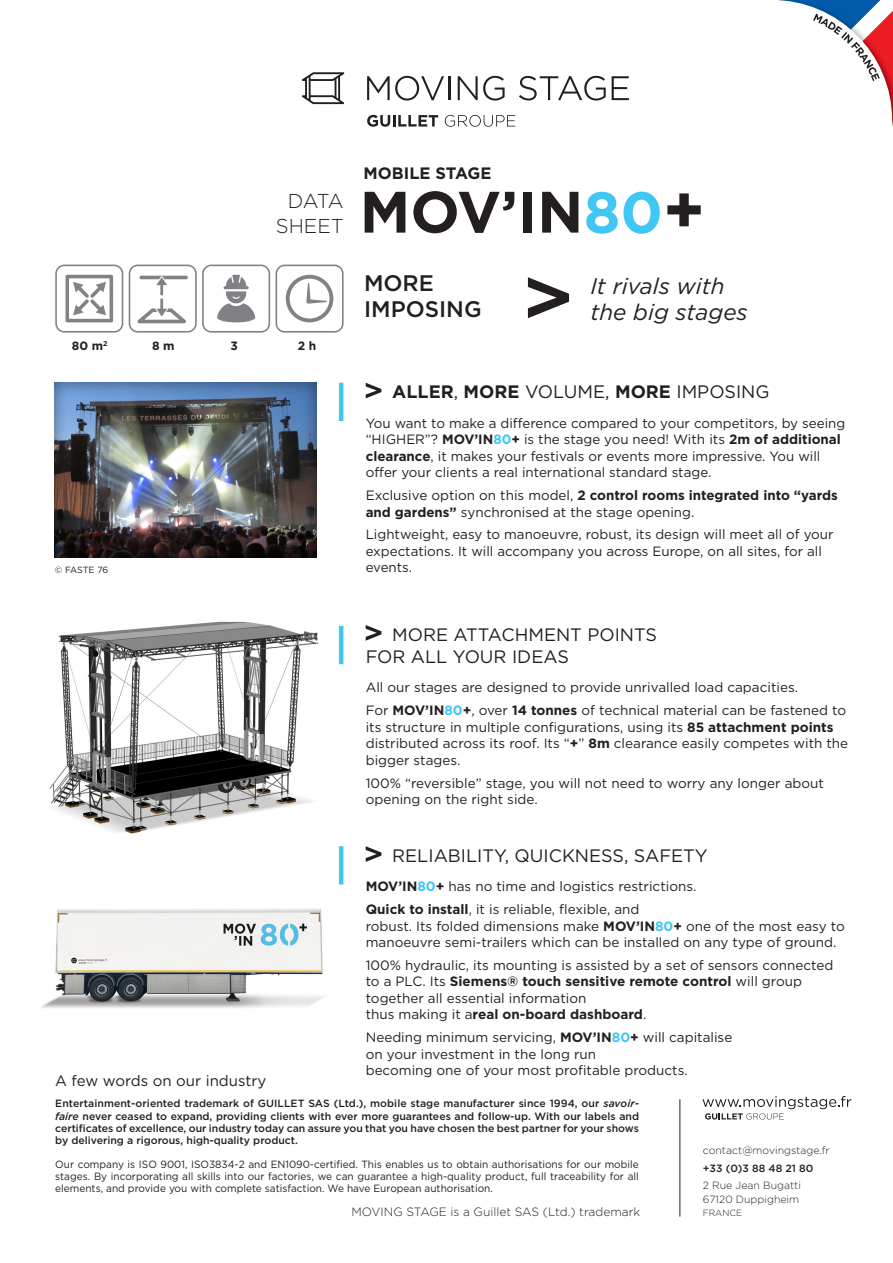
<style>
.page{position:relative;width:893px;height:1263px;background:#fff}
.page>*{position:absolute;margin:0;border:0;box-sizing:border-box;transform-origin:0 0}
.t1{font:700 58.35px "Gotham HTF";color:#231f20}
.t2{font:italic 22.5px/25.5px "Gotham HTF";color:#231f20}
.t3{font:500 22.5px/25.5px "Gotham HTF";color:#231f20}
.t4{font:300 20.1px/24.2px "Gotham HTF";color:#231f20;text-align:right}
.t5{font:18px/22.5px "Gotham HTF";color:#231f20}
.t6{font:700 16.5px "Gotham HTF";color:#231f20}
.t7{font:15px "Gotham HTF";color:#231f20}
.t8{font:13.5px/16.5px "Gotham HTF";color:#231f20}
.t9{font:300 12px "Gotham HTF";color:#231f20}
.t10{font:700 12px "Gotham HTF";color:#231f20}
.t11{font:500 10.5px/12.1px "Gotham HTF";color:#231f20;text-align:justify}
.t12{font:10.5px/12px "Gotham HTF";color:#231f20;text-align:justify;scale:.96 1}
.t13{font:300 10.5px/13.5px "Gotham HTF";color:#231f20}
.t14{font:9px "Gotham HTF";letter-spacing:-.015em;color:#231f20}
.t15{font:300 9px "Gotham HTF";color:#231f20}
.s1{color:#40c7f4}
.s2{font-size:66px}
.s3{font-weight:700}
.s4{font-weight:700;color:#40c7f4}
.s5{font-style:italic}
</style>
<div class="page">
<svg style="left:778px;top:0;width:115px;height:127px"></svg>
<hr style="left:679px;top:1099px;width:1px;height:117px;background:#231f20">
<svg style="left:55px;top:265px;width:68px;height:68px"></svg>
<svg style="left:129px;top:265px;width:141px;height:68px"></svg>
<svg style="left:276px;top:265px;width:68px;height:68px"></svg>
<svg style="left:302px;top:72px;width:42px;height:32px"></svg>
<svg style="left:367px;top:76px;width:77px;height:25px"></svg>
<hr style="left:449px;top:76px;width:2px;height:24px;background:#231f20">
<svg style="left:458px;top:76px;width:47px;height:25px"></svg>
<svg style="left:519px;top:76px;width:87px;height:25px"></svg>
<svg style="left:612px;top:76px;width:17px;height:24px"></svg>
<svg style="left:367px;top:115px;width:71px;height:12px"></svg>
<svg style="left:445px;top:115px;width:70px;height:12px"></svg>
<svg style="left:702px;top:1096px;width:149px;height:23px"></svg>
<svg style="left:528px;top:277px;width:41px;height:41px"></svg>
<img style="left:41px;top:908px;width:283px;height:100px">
<div style="left:53px;top:383px;width:264px;height:177px;background:#231f20;opacity:.5"></div>
<hr style="left:339px;top:383px;width:4px;height:38px;background:#40c7f4">
<svg style="left:366px;top:383px;width:15px;height:15px"></svg>
<hr style="left:339px;top:626px;width:4px;height:38px;background:#40c7f4">
<svg style="left:366px;top:625px;width:15px;height:16px"></svg>
<hr style="left:339px;top:846px;width:4px;height:38px;background:#40c7f4">
<svg style="left:366px;top:846px;width:15px;height:16px"></svg>
<img style="left:49px;top:621px;width:270px;height:213px">
<p class="t6" style="left:364px;top:164px;width:129px">MOBILE STAGE</p>
<h3 class="t4" style="left:276px;top:189px;width:69px">DATA<br>SHEET</h3>
<p class="t1" style="left:360px;top:178px;width:347px">MOV’IN<span class="s1">80</span><span class="s2">+</span></p>
<p class="t10" style="left:72px;top:339px;width:37px">80 m<sup>2</sup></p>
<p class="t10" style="left:152px;top:339px;width:24px">8 m</p>
<p class="t10" style="left:231px;top:339px;width:9px">3</p>
<p class="t10" style="left:298px;top:339px;width:20px">2 h</p>
<p class="t3" style="left:364px;top:270px;width:119px">MORE<br>IMPOSING</p>
<p class="t2" style="left:590px;top:274px;width:159px">It rivals with the big stages</p>
<p class="t5" style="left:392px;top:380px;width:379px"><span class="s3">ALLER</span>, <span class="s3">MORE</span> VOLUME, <span class="s3">MORE</span> IMPOSING</p>
<p class="t8" style="left:366px;top:414px;width:481px">You want to make a difference compared to your competitors, by seeing “HIGHER”? <span class="s3">MOV’IN</span><span class="s4">80</span><span class="s3">+</span> is the stage you need! With its <span class="s3">2m of additional clearance</span>, it makes your festivals or events more impressive. You will offer your clients a real international standard stage.</p>
<p class="t8" style="left:366px;top:487px;width:474px">Exclusive option on this model, <span class="s3">2 control rooms integrated into “yards and gardens”</span> synchronised at the stage opening.</p>
<p class="t8" style="left:366px;top:526px;width:469px">Lightweight, easy to manoeuvre, robust, its design will meet all of your expectations. It will accompany you across Europe, on all sites, for all</p>
<p class="t14" style="left:55px;top:565px;width:55px">© FASTE 76</p>
<p class="t8" style="left:366px;top:559px;width:48px">events.</p>
<p class="t5" style="left:366px;top:623px;width:293px;text-indent:27px">MORE ATTACHMENT POINTS<br>FOR ALL YOUR IDEAS</p>
<p class="t8" style="left:366px;top:679px;width:434px">All our stages are designed to provide unrivalled load capacities.</p>
<p class="t8" style="left:366px;top:702px;width:484px">For <span class="s3">MOV’IN</span><span class="s4">80</span><span class="s3">+</span>, over <span class="s3">14 tonnes</span> of technical material can be fastened to its structure in multiple configurations, using its <span class="s3">85 attachment points </span>distributed across its roof. Its “<span class="s3">+</span>” <span class="s3">8m</span> clearance easily competes with the bigger stages.</p>
<p class="t8" style="left:366px;top:774px;width:460px">100% “reversible” stage, you will not need to worry any longer about opening on the right side.</p>
<p class="t5" style="left:392px;top:844px;width:317px">RELIABILITY, QUICKNESS, SAFETY</p>
<p class="t8" style="left:366px;top:878px;width:332px"><span class="s3">MOV’IN</span><span class="s4">80</span><span class="s3">+</span> has no time and logistics restrictions.</p>
<p class="t8" style="left:366px;top:901px;width:480px"><span class="s3">Quick to install</span>, it is reliable, flexible, and<br>robust. Its folded dimensions make <span class="s3">MOV’IN</span><span class="s4">80</span><span class="s3">+</span> one of the most easy to manoeuvre semi-trailers which can be installed on any type of ground.</p>
<p class="t8" style="left:366px;top:957px;width:469px">100% hydraulic, its mounting is assisted by a set of sensors connected to a PLC. Its <span class="s3">Siemens® touch sensitive remote control</span> will group together all essential information<br>thus making it a<span class="s3">real on-board dashboard</span>.</p>
<p class="t8" style="left:366px;top:1029px;width:368px">Needing minimum servicing, <span class="s3">MOV’IN</span><span class="s4">80</span><span class="s3">+</span> will capitalise on your investment in the long run<br>becoming one of your most profitable products.</p>
<p class="t7" style="left:55px;top:1072px;width:213px">A few words on our industry</p>
<p class="t11" style="left:55px;top:1097px;width:585px">Entertainment-oriented trademark of GUILLET SAS (Ltd.), mobile stage manufacturer since 1994, our <span class="s5">savoir&shy;faire</span> never ceased to expand, providing clients with ever more guarantees and follow-up. With our labels and certificates of excellence, our industry today can assure you that you have chosen the best partner for your shows by delivering a rigorous, high-quality product.</p>
<p class="t12" style="left:55px;top:1158px;width:609px">Our company is ISO 9001, ISO3834-2 and EN1090-certified. This enables us to obtain authorisations for our mobile stages. By incorporating all skills into our factories, we can guarantee a high-quality product, full traceability for all elements, and provide you with complete satisfaction. We have European authorisation.</p>
<p class="t13" style="left:703px;top:1143px;width:128px">contact@movingstage.fr</p>
<p class="t11" style="left:703px;top:1161px;width:112px">+33 (0)3 88 48 21 80</p>
<p class="t13" style="left:703px;top:1179px;width:100px">2 Rue Jean Bugatti<br>67120 Duppigheim</p>
<p class="t15" style="left:703px;top:1208px;width:41px">FRANCE</p>
<p class="t9" style="left:351px;top:1205px;width:290px">MOVING STAGE is a Guillet SAS (Ltd.) trademark</p>
</div>
